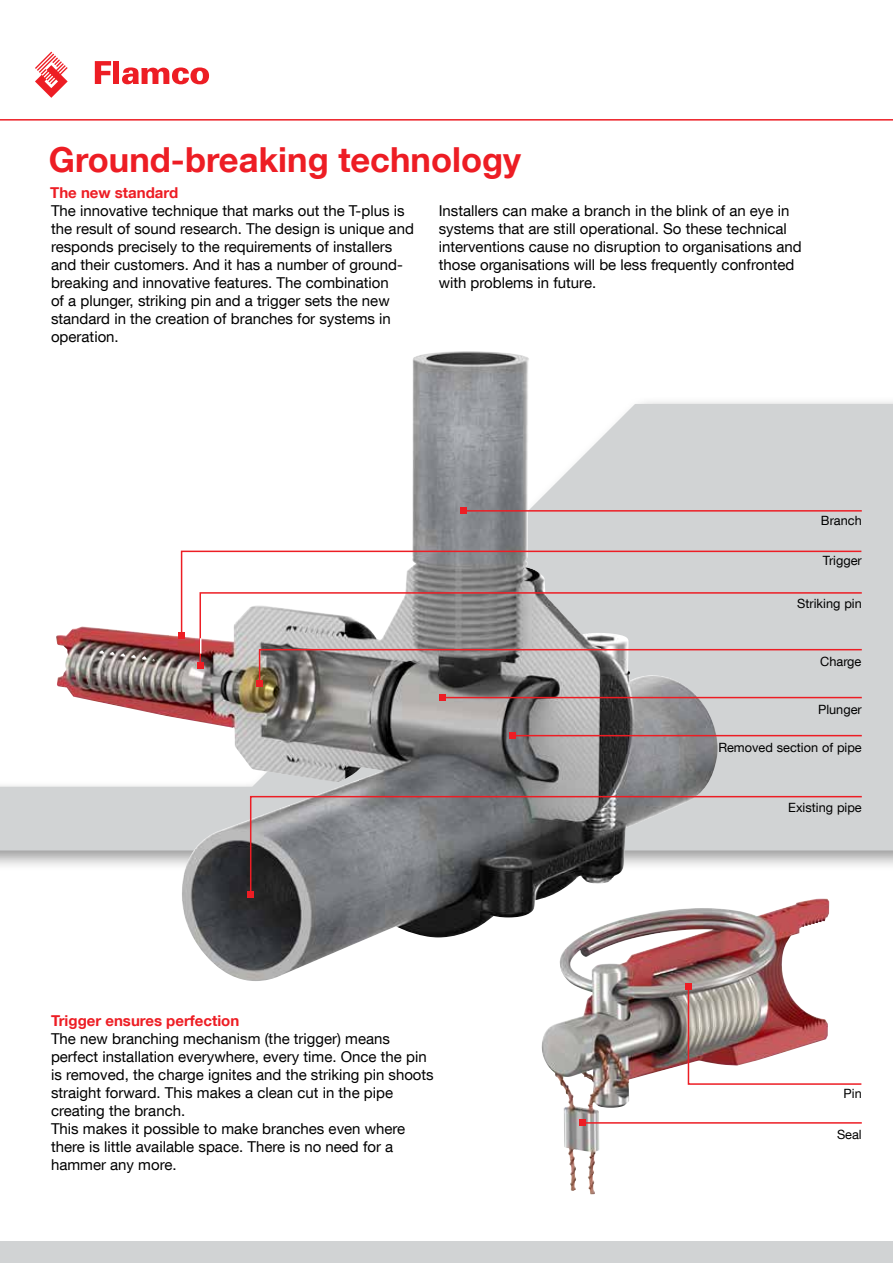
<style>
.page{position:relative;width:893px;height:1263px;background:#fff}
.page>*{position:absolute;margin:0;border:0;box-sizing:border-box;transform-origin:0 0}
.t1{font:700 34.5px "Helvetica Neue LT Com";color:#ed1d24}
.t2{font:15px/18px "Helvetica Neue LT Com";color:#000}
.t3{font:700 15px "Helvetica Neue LT Com";color:#ed1d24}
.t4{font:12.75px "Helvetica Neue LT Com";color:#000}
</style>
<div class="page">
<svg style="left:0;top:404px;width:893px;height:446px;fill:#d1d3d4"></svg>
<div style="left:0;top:1242px;width:893px;height:21px;background:#d1d3d4"></div>
<svg style="left:0;top:51px;width:893px;height:70px"></svg>
<img style="left:56px;top:351px;width:452px;height:630px">
<svg style="left:249px;top:795px;width:614px;height:101px;background:#9a989a"></svg>
<svg style="left:248px;top:891px;width:6px;height:6px"></svg>
<hr style="left:512px;top:735px;width:350px;height:1px;background:#ed1d24">
<svg style="left:509px;top:733px;width:6px;height:6px"></svg>
<hr style="left:443px;top:697px;width:419px;height:1px;background:#ed1d24">
<svg style="left:440px;top:694px;width:6px;height:6px"></svg>
<svg style="left:199px;top:637px;width:664px;height:30px;background:#b9b2b2"></svg>
<svg style="left:197px;top:663px;width:6px;height:6px"></svg>
<img style="left:541px;top:899px;width:276px;height:295px">
<svg style="left:257px;top:648px;width:606px;height:38px;background:#a19898"></svg>
<hr style="left:464px;top:510px;width:398px;height:2px;background:#ed1d24">
<svg style="left:461px;top:508px;width:6px;height:6px"></svg>
<svg style="left:200px;top:638px;width:1px;height:16px"></svg>
<svg style="left:180px;top:550px;width:683px;height:87px"></svg>
<svg style="left:179px;top:632px;width:6px;height:6px"></svg>
<hr style="left:583px;top:1122px;width:279px;height:2px;background:#ed1d24">
<svg style="left:580px;top:1120px;width:6px;height:6px"></svg>
<svg style="left:685px;top:983px;width:177px;height:102px"></svg>
<h1 class="t1" style="left:49px;top:138px;width:474px">Ground-breaking technology</h1>
<p class="t2" style="left:51px;top:201px;width:364px">The innovative technique that marks out the T-plus is the result of sound research. The design is unique and responds precisely to the requirements of installers and their customers. And it has a number of ground&shy;breaking and innovative features. The combination<br>of a plunger, striking pin and a trigger sets the new standard in the creation of branches for systems in operation.</p>
<p class="t2" style="left:439px;top:201px;width:364px">Installers can make a branch in the blink of an eye in systems that are still operational. So these technical interventions cause no disruption to organisations and those organisations will be less frequently confronted with problems in future.</p>
<p class="t3" style="left:50px;top:183px;width:130px">The new standard</p>
<p class="t4" style="left:821px;top:513px;width:42px">Branch</p>
<p class="t4" style="left:823px;top:553px;width:40px">Trigger</p>
<p class="t4" style="left:797px;top:595px;width:66px">Striking pin</p>
<p class="t4" style="left:820px;top:654px;width:43px">Charge</p>
<p class="t4" style="left:818px;top:701px;width:45px">Plunger</p>
<p class="t4" style="left:718px;top:739px;width:145px">Removed section of pipe</p>
<p class="t3" style="left:51px;top:1011px;width:190px">Trigger ensures perfection</p>
<p class="t2" style="left:51px;top:1029px;width:384px">The new branching mechanism (the trigger) means perfect installation everywhere, every time. Once the pin is removed, the charge ignites and the striking pin shoots straight forward. This makes a clean cut in the pipe creating the branch.<br>This makes it possible to make branches even where there is little available space. There is no need for a hammer any more.</p>
<p class="t4" style="left:788px;top:799px;width:75px">Existing pipe</p>
<p class="t4" style="left:844px;top:1086px;width:20px">Pin</p>
<p class="t4" style="left:837px;top:1127px;width:26px">Seal</p>
</div>
